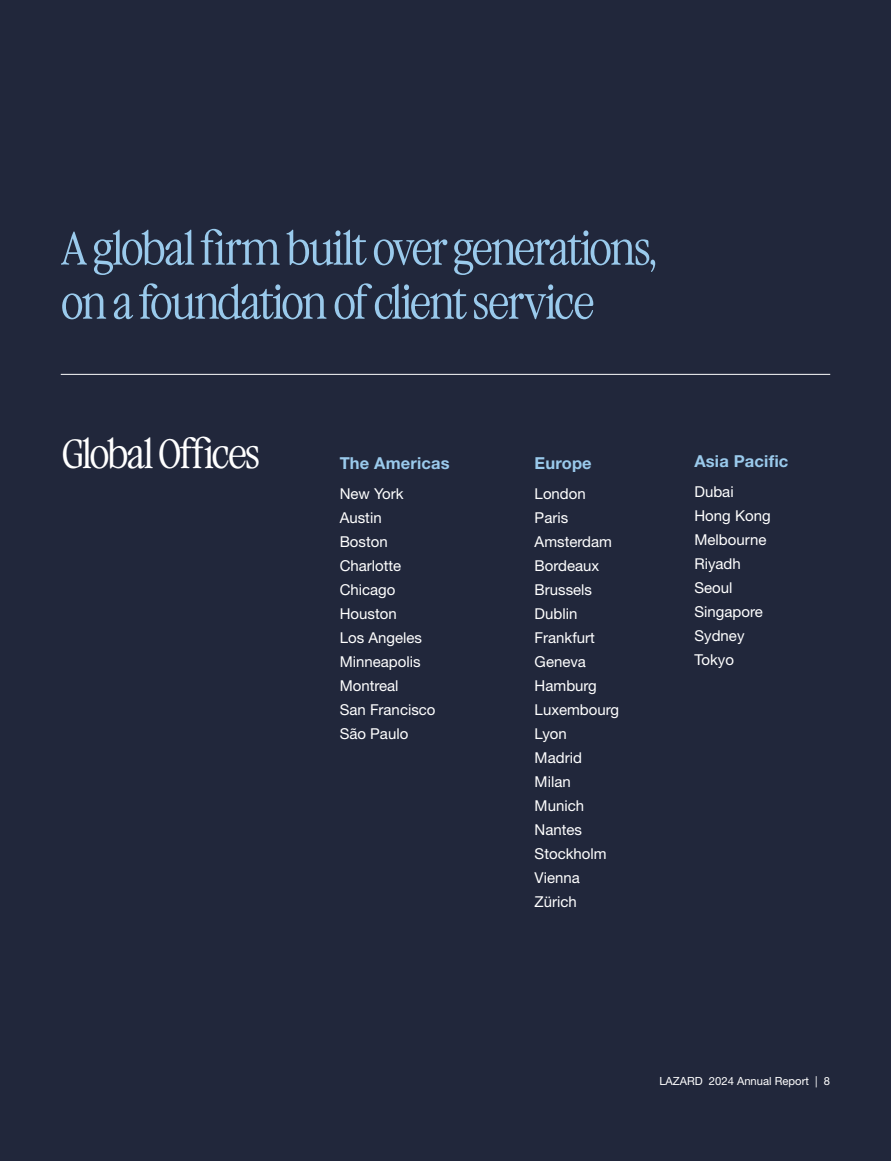
<style>
.page{position:relative;width:891px;height:1161px;background:#21273b}
.page>*{position:absolute;margin:0;border:0;box-sizing:border-box;transform-origin:0 0}
.t1{font:300 51px/54px "VC Garamond Condensed";letter-spacing:-.025em;color:#9acaec}
.t2{font:300 45px "VC Garamond Condensed";letter-spacing:-.03em;color:#fff}
.t3{font:700 16.5px "Helvetica Neue LT Std";letter-spacing:.01em;color:#9acaec}
.t4{font:15px/24px "Helvetica Neue LT Std";color:#fff}
.t5{font:11.25px "Helvetica Neue LT Std";color:#fff}
</style>
<div class="page">
<hr style="left:61px;top:374px;width:769px;height:1px;background:#fff">
<h1 class="t1" style="left:61px;top:225px;width:597px">A global firm built over generations, on a foundation of client service</h1>
<h2 class="t2" style="left:62px;top:437px;width:200px">Global Offices</h2>
<p class="t3" style="left:340px;top:458px;width:111px">The Americas</p>
<p class="t4" style="left:340px;top:483px;width:97px">New York<br>Austin<br>Boston<br>Charlotte<br>Chicago<br>Houston<br>Los Angeles<br>Minneapolis<br>Montreal<br>San Francisco<br>São Paulo</p>
<p class="t3" style="left:535px;top:458px;width:59px">Europe</p>
<p class="t4" style="left:535px;top:483px;width:86px">London<br>Paris<br>Amsterdam<br>Bordeaux<br>Brussels<br>Dublin<br>Frankfurt<br>Geneva<br>Hamburg<br>Luxembourg<br>Lyon<br>Madrid<br>Milan<br>Munich<br>Nantes<br>Stockholm<br>Vienna<br>Zürich</p>
<p class="t3" style="left:695px;top:455px;width:95px">Asia Pacific</p>
<p class="t4" style="left:695px;top:481px;width:78px">Dubai<br>Hong Kong<br>Melbourne<br>Riyadh<br>Seoul<br>Singapore<br>Sydney<br>Tokyo</p>
<p class="t5" style="left:659px;top:1077px;width:172px">LAZARD 2024 Annual Report | 8</p>
</div>
